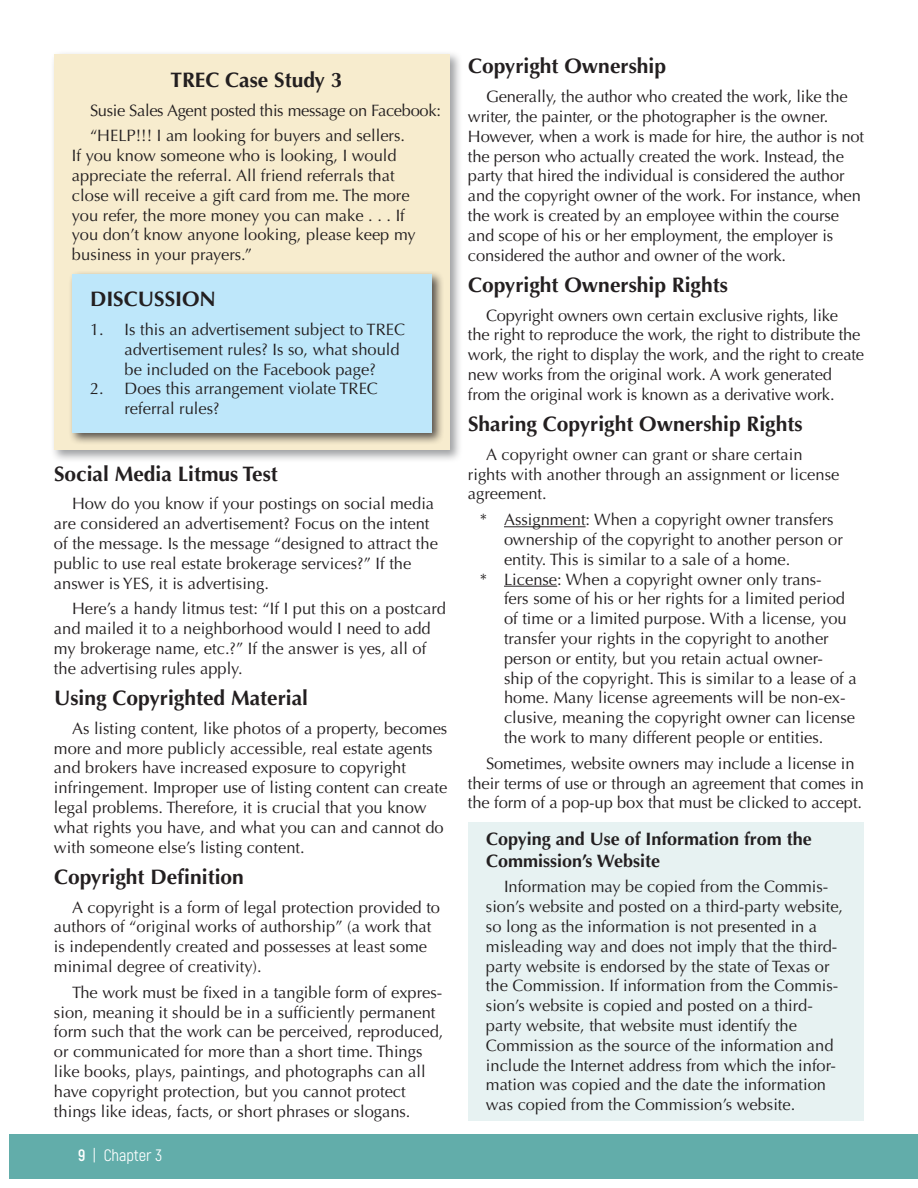
<style>
.page{position:relative;width:918px;height:1188px;background:#fff}
.page>*{position:absolute;margin:0;border:0;box-sizing:border-box;transform-origin:0 0}
.t1{font:700 21px "Optima";color:#231f20}
.t2{font:700 18px/21.6px "Optima";color:#231f20}
.t3{font:16.5px/19.8px "Optima LT Std";color:#231f20}
.t4{font:16.5px/25.8px "Optima LT Std";letter-spacing:-.02em;color:#231f20}
.t5{font:16.5px "Akrobat";color:#fff}
.s1{font-weight:700}
</style>
<div class="page">
<div style="left:9px;top:1134px;width:909px;height:45px;background:#62adaa"></div>
<div style="left:468px;top:823px;width:396px;height:298px;background:#e7f2f2"></div>
<hr style="left:504px;top:526px;width:82px;height:1px;background:#231f20">
<hr style="left:504px;top:586px;width:53px;height:1px;background:#231f20">
<div style="left:50px;top:51px;width:413px;height:412px;background:#808285;opacity:.75"></div>
<div style="left:54px;top:54px;width:396px;height:396px;background:#f7ecce"></div>
<div style="left:68px;top:271px;width:377px;height:175px;background:#231f20;opacity:.75"></div>
<div style="left:72px;top:274px;width:360px;height:159px;background:#bee7fa"></div>
<p class="t1" style="left:170px;top:67px;width:174px">TREC Case Study 3</p>
<p class="t4" style="left:90px;top:97px;width:352px">Susie Sales Agent posted this message on Facebook: “HELP!!! I am looking for buyers and sellers.</p>
<p class="t3" style="left:72px;top:146px;width:345px">If you know someone who is looking, I would appreciate the referral. All friend referrals that close will receive a gift card from me. The more you refer, the more money you can make . . . If you don’t know anyone looking, please keep my business in your prayers.”</p>
<p class="t1" style="left:90px;top:287px;width:127px">DISCUSSION</p>
<p class="t3" style="left:125px;top:320px;width:282px;text-indent:-35px">1. Is this an advertisement subject to TREC advertisement rules? Is so, what should be included on the Facebook page?</p>
<p class="t3" style="left:125px;top:379px;width:255px;text-indent:-35px">2. Does this arrangement violate TREC referral rules?</p>
<p class="t1" style="left:54px;top:461px;width:225px">Social Media Litmus Test</p>
<p class="t3" style="left:54px;top:494px;width:386px;text-indent:18px">How do you know if your postings on social media are considered an advertisement? Focus on the intent of the message. Is the message “designed to attract the public to use real estate brokerage services?” If the answer is YES, it is advertising.</p>
<p class="t3" style="left:54px;top:599px;width:394px;text-indent:18px">Here’s a handy litmus test: “If I put this on a postcard and mailed it to a neighborhood would I need to add my brokerage name, etc.?” If the answer is yes, all of the advertising rules apply.</p>
<p class="t1" style="left:54px;top:686px;width:256px">Using Copyrighted Material</p>
<p class="t3" style="left:54px;top:718px;width:395px;text-indent:18px">As listing content, like photos of a property, becomes more and more publicly accessible, real estate agents and brokers have increased exposure to copyright infringement. Improper use of listing content can create legal problems. Therefore, it is crucial that you know what rights you have, and what you can and cannot do with someone else’s listing content.</p>
<p class="t1" style="left:54px;top:864px;width:191px">Copyright Definition</p>
<p class="t3" style="left:54px;top:897px;width:388px;text-indent:18px">A copyright is a form of legal protection provided to authors of “original works of authorship” (a work that is independently created and possesses at least some minimal degree of creativity).</p>
<p class="t3" style="left:54px;top:982px;width:391px;text-indent:18px">The work must be fixed in a tangible form of expres&shy;sion, meaning it should be in a sufficiently permanent form such that the work can be perceived, reproduced, or communicated for more than a short time. Things like books, plays, paintings, and photographs can all have copyright protection, but you cannot protect things like ideas, facts, or short phrases or slogans.</p>
<p class="t5" style="left:78px;top:1145px;width:86px"><span class="s1">9</span> | Chapter 3</p>
<p class="t1" style="left:468px;top:54px;width:200px">Copyright Ownership</p>
<p class="t3" style="left:468px;top:87px;width:397px;text-indent:18px">Generally, the author who created the work, like the writer, the painter, or the photographer is the owner.<br>However, when a work is made for hire, the author is not the person who actually created the work. Instead, the party that hired the individual is considered the author and the copyright owner of the work. For instance, when the work is created by an employee within the course and scope of his or her employment, the employer is considered the author and owner of the work.</p>
<p class="t1" style="left:468px;top:272px;width:261px">Copyright Ownership Rights</p>
<p class="t3" style="left:468px;top:305px;width:398px;text-indent:18px">Copyright owners own certain exclusive rights, like<br>the right to reproduce the work, the right to distribute the work, the right to display the work, and the right to create new works from the original work. A work generated from the original work is known as a derivative work.</p>
<p class="t1" style="left:468px;top:412px;width:336px">Sharing Copyright Ownership Rights</p>
<p class="t3" style="left:468px;top:444px;width:373px;text-indent:18px">A copyright owner can grant or share certain rights with another through an assignment or license agreement.</p>
<p class="t3" style="left:480px;top:510px;width:355px">* Assignment: When a copyright owner transfers</p>
<p class="t3" style="left:504px;top:530px;width:340px">ownership of the copyright to another person or</p>
<p class="t3" style="left:504px;top:550px;width:288px">entity. This is similar to a sale of a home.</p>
<p class="t3" style="left:480px;top:569px;width:343px">* License: When a copyright owner only trans-</p>
<p class="t3" style="left:504px;top:589px;width:343px">fers some of his or her rights for a limited period</p>
<p class="t3" style="left:504px;top:609px;width:344px">of time or a limited purpose. With a license, you</p>
<p class="t3" style="left:504px;top:629px;width:326px">transfer your rights in the copyright to another</p>
<p class="t3" style="left:504px;top:649px;width:320px">person or entity, but you retain actual owner-</p>
<p class="t3" style="left:504px;top:668px;width:354px">ship of the copyright. This is similar to a lease of a</p>
<p class="t3" style="left:504px;top:688px;width:343px">home. Many license agreements will be non-ex-</p>
<p class="t3" style="left:504px;top:708px;width:353px">clusive, meaning the copyright owner can license</p>
<p class="t3" style="left:504px;top:728px;width:321px">the work to many different people or entities.</p>
<p class="t3" style="left:468px;top:754px;width:398px;text-align:center">Sometimes, website owners may include a license in their terms of use or through an agreement that comes in the form of a pop-up box that must be clicked to accept.</p>
<p class="t2" style="left:486px;top:828px;width:327px">Copying and Use of Information from the<br>Commission’s Website</p>
<p class="t3" style="left:486px;top:877px;width:359px;text-indent:18px">Information may be copied from the Commis&shy;sion’s website and posted on a third-party website, so long as the information is not presented in a misleading way and does not imply that the third&shy;party website is endorsed by the state of Texas or the Commission. If information from the Commis&shy;sion’s website is copied and posted on a third&shy;party website, that website must identify the Commission as the source of the information and include the Internet address from which the infor&shy;mation was copied and the date the information was copied from the Commission’s website.</p>
</div>
